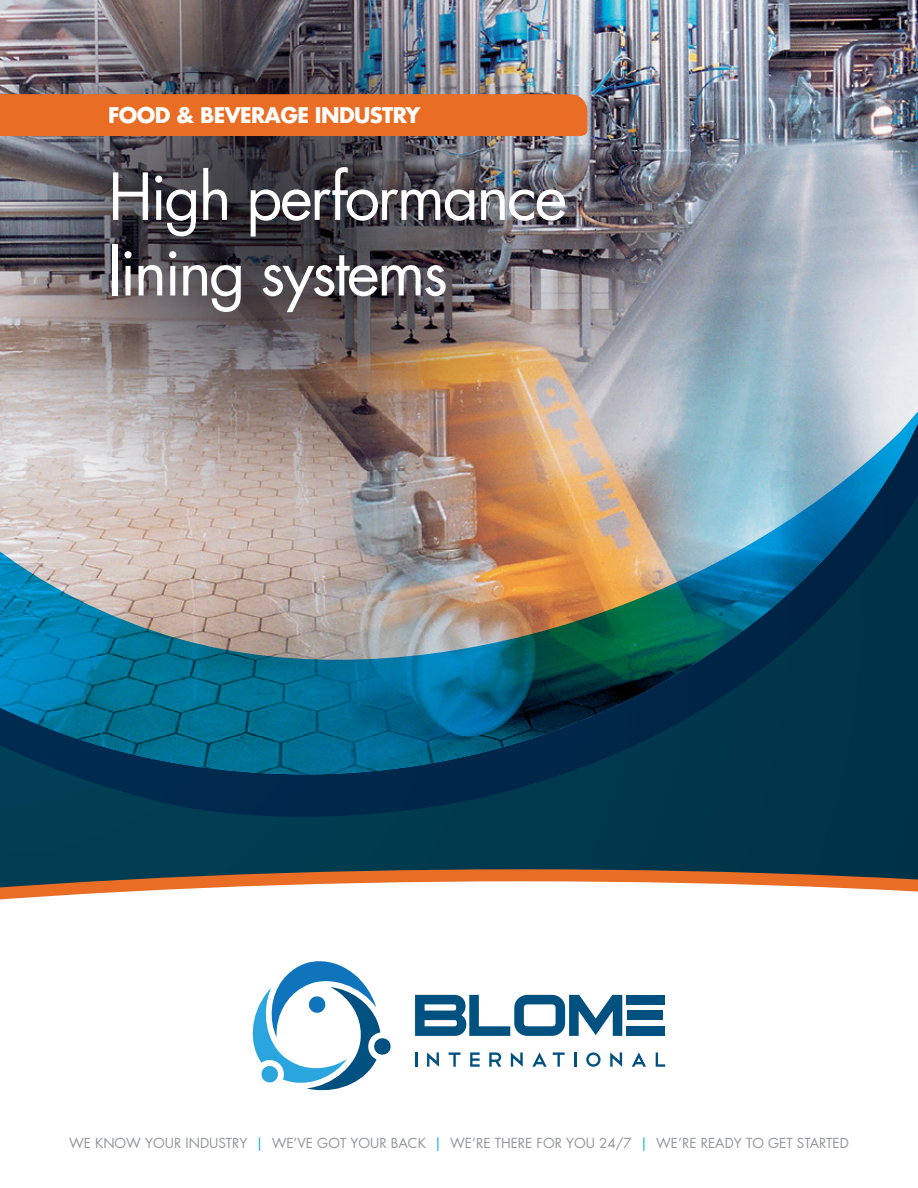
<style>
.page{position:relative;width:918px;height:1188px;background:#00394e}
.page>*{position:absolute;margin:0;border:0;box-sizing:border-box;transform-origin:0 0}
.Headlines{font:63px/75.6px "Futura Std";letter-spacing:-.04em;color:#fff}
.Headlines-2{font:700 21px "Futura Std";letter-spacing:-.03em;color:#fff}
.t1{font:13.5px "Futura Std";color:#939598}
.s1{color:#00aeef}
</style>
<div class="page">
<img style="left:0;top:0;width:918px;height:817px">
<svg style="left:102px;top:869px;width:816px;height:12px;fill:#e96d24"></svg>
<div style="left:0;top:881px;width:918px;height:307px;background:#fff"></div>
<div style="left:0;top:94px;width:588px;height:42px;background:#e96d24"></div>
<svg style="left:415px;top:995px;width:207px;height:41px;background:#6b99b5"></svg>
<div style="left:627px;top:1011px;width:35px;height:9px;background:#005080"></div>
<div style="left:627px;top:995px;width:38px;height:9px;background:#005080"></div>
<div style="left:627px;top:1026px;width:38px;height:10px;background:#005080"></div>
<svg style="left:415px;top:1052px;width:2px;height:15px"></svg>
<svg style="left:427px;top:1052px;width:12px;height:15px"></svg>
<svg style="left:449px;top:1052px;width:11px;height:15px"></svg>
<svg style="left:470px;top:1052px;width:10px;height:15px"></svg>
<svg style="left:489px;top:1052px;width:12px;height:15px"></svg>
<svg style="left:511px;top:1052px;width:12px;height:15px"></svg>
<svg style="left:532px;top:1052px;width:15px;height:15px"></svg>
<svg style="left:553px;top:1052px;width:12px;height:15px"></svg>
<hr style="left:574px;top:1052px;width:3px;height:15px;background:#005080">
<svg style="left:586px;top:1052px;width:15px;height:15px"></svg>
<svg style="left:610px;top:1052px;width:12px;height:15px"></svg>
<svg style="left:632px;top:1052px;width:14px;height:15px"></svg>
<svg style="left:656px;top:1052px;width:9px;height:15px"></svg>
<svg style="left:248px;top:954px;width:144px;height:139px;background:#b5d4e7"></svg>
<p class="Headlines-2" style="left:108px;top:101px;width:314px">FOOD &amp; BEVERAGE INDUSTRY</p>
<p class="Headlines" style="left:108px;top:160px;width:461px">High performance lining systems</p>
<p class="t1" style="left:69px;top:1135px;width:781px">WE KNOW YOUR INDUSTRY <span class="s1">|</span> WE’VE GOT YOUR BACK <span class="s1">|</span> WE’RE THERE FOR YOU 24/7 <span class="s1">|</span> WE’RE READY TO GET STARTED</p>
</div>
